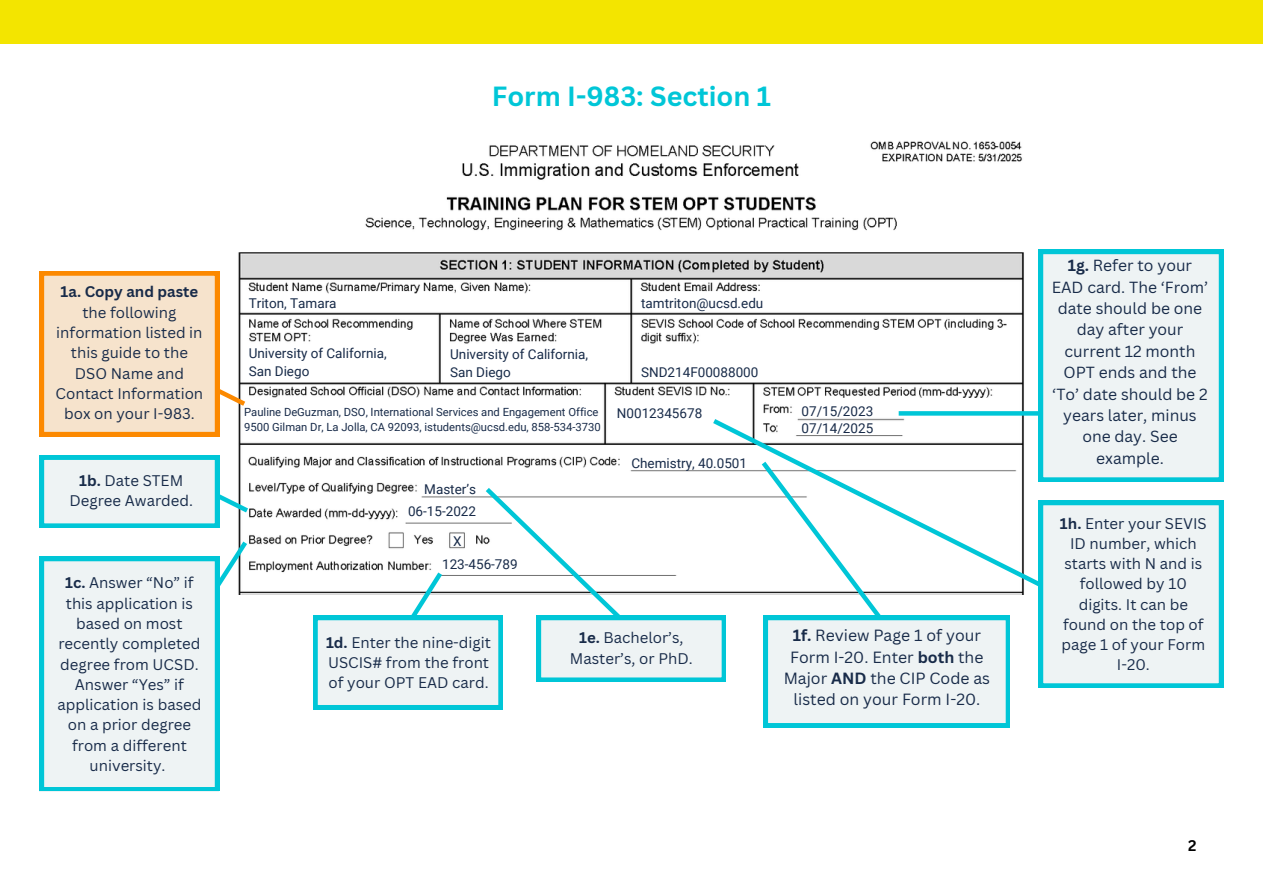
<style>
.page{position:relative;width:1263px;height:894px;background:#fff}
.page>*{position:absolute;margin:0;border:0;box-sizing:border-box;transform-origin:0 0}
.t1{font:700 27px "Canva Sans";color:#00c6d7}
.t2{font:15.75px/21.3px "Canva Sans";color:#182b49;text-align:center}
.t3{font:15.6px/21.3px "Canva Sans";color:#182b49;text-align:center}
.t4{font:15px/20.2px "Canva Sans";color:#182b49;text-align:center}
.t5{font:700 15px "Canva Sans";color:#000}
.t6{font:13.5px/18px "Roboto";color:#182b49}
.t7{font:11.25px "Roboto";color:#182b49}
.s1{font-weight:700}
</style>
<div class="page">
<img style="left:188px;top:141px;width:887px;height:453px">
<svg style="left:40px;top:455px;width:213px;height:72px;background:#cbecef"></svg>
<svg style="left:40px;top:536px;width:211px;height:254px"></svg>
<svg style="left:899px;top:411px;width:140px;height:4px"></svg>
<svg style="left:1039px;top:249px;width:184px;height:232px;background:#dbeff1"></svg>
<svg style="left:708px;top:415px;width:356px;height:184px"></svg>
<svg style="left:1039px;top:500px;width:184px;height:187px;background:#d8eef1"></svg>
<svg style="left:757px;top:456px;width:253px;height:271px"></svg>
<svg style="left:313px;top:483px;width:413px;height:226px"></svg>
<div style="left:0;top:0;width:1263px;height:43px;background:#f3e500"></div>
<svg style="left:40px;top:271px;width:210px;height:165px;background:#f5dcbe"></svg>
<h1 class="t1" style="left:492px;top:77px;width:281px">Form I-983: Section 1</h1>
<h2 class="t4" style="left:56px;top:281px;width:149px"><span class="s1">1a. Copy and paste </span>the following information listed in this guide to the<br>DSO Name and<br>Contact Information box on your I-983.</h2>
<p class="t4" style="left:69px;top:469px;width:125px"><span class="s1">1b.</span> Date STEM<br>Degree Awarded.</p>
<h4 class="t4" style="left:57px;top:572px;width:145px"><span class="s1">1c.</span> Answer “No” if this application is based on most recently completed degree from UCSD.<br>Answer “Yes” if application is based on a prior degree from a different university.</h4>
<p class="t6" style="left:249px;top:294px;width:89px">Triton, Tamara</p>
<h4 class="t6" style="left:249px;top:344px;width:140px">University of California,<br>San Diego</h4>
<h4 class="t6" style="left:450px;top:345px;width:140px">University of California,<br>San Diego</h4>
<p class="t6" style="left:641px;top:294px;width:124px">tamtriton@ucsd.edu</p>
<h4 class="t6" style="left:641px;top:363px;width:119px">SND214F00088000</h4>
<h3 class="t7" style="left:244px;top:405px;width:356px">Pauline DeGuzman, DSO, International Services and Engagement Office</h3>
<h4 class="t6" style="left:617px;top:404px;width:87px">N0012345678</h4>
<h3 class="t7" style="left:244px;top:420px;width:358px">9500 Gilman Dr, La Jolla, CA 92093, istudents@ucsd.edu, 858-534-3730</h3>
<h2 class="t6" style="left:424px;top:480px;width:53px">Master’s</h2>
<h2 class="t6" style="left:408px;top:502px;width:70px">06-15-2022</h2>
<h4 class="t6" style="left:453px;top:532px;width:10px">X</h4>
<h2 class="t6" style="left:442px;top:555px;width:77px">123-456-789</h2>
<h2 class="t6" style="left:631px;top:454px;width:117px">Chemistry, 40.0501</h2>
<h4 class="t6" style="left:801px;top:402px;width:73px">07/15/2023</h4>
<h4 class="t6" style="left:801px;top:419px;width:73px">07/14/2025</h4>
<h4 class="t4" style="left:326px;top:631px;width:166px;text-align:left"><span class="s1">1d.</span> Enter the nine-digit<br>USCIS# from the front of your OPT EAD card.</h4>
<h2 class="t4" style="left:570px;top:627px;width:124px"><span class="s1">1e.</span> Bachelor’s,<br>Master’s, or PhD.</h2>
<p class="t2" style="left:784px;top:624px;width:208px"><span class="s1">1f.</span> Review Page 1 of your<br>Form I-20. Enter <span class="s1">both</span> the<br>Major <span class="s1">AND</span> the CIP Code as listed on your Form I-20.</p>
<h2 class="t3" style="left:1052px;top:254px;width:158px"><span class="s1">1g.</span> Refer to your<br>EAD card. The ‘From’ date should be one day after your current 12 month<br>OPT ends and the ‘To’ date should be 2 years later, minus one day. See example.</h2>
<h4 class="t4" style="left:1060px;top:512px;width:148px"><span class="s1">1h.</span> Enter your SEVIS<br>ID number, which starts with N and is followed by 10 digits. It can be found on the top of page 1 of your Form<br>I-20.</h4>
<h2 class="t5" style="left:1188px;top:834px;width:10px">2</h2>
</div>
